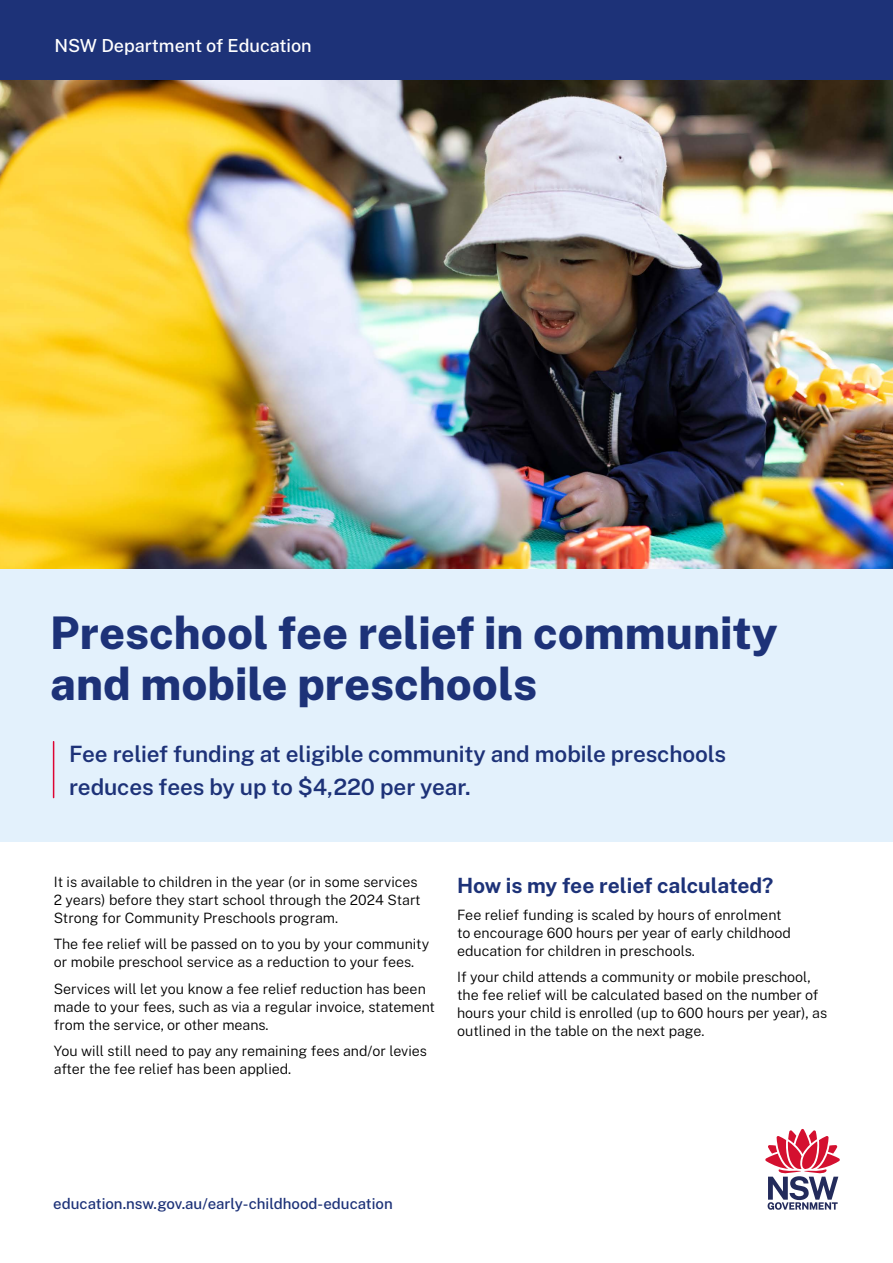
<style>
.page{position:relative;width:893px;height:1263px;background:#fff}
.page>*{position:absolute;margin:0;border:0;box-sizing:border-box;transform-origin:0 0}
.Heading_H1{font:800 45px/51px "Public Sans";color:#1d3278}
.Subheading_H2{font:600 22.5px/33px "Public Sans";letter-spacing:-.005em;color:#1d3278}
.t1{font:700 21px "Public Sans";letter-spacing:-.005em;color:#1d3278}
.t2{font:500 18px "Public Sans";color:#fff}
.t3{font:500 15px "Public Sans";color:#1d3278}
.t4{font:300 14.25px/18px "Public Sans";color:#000}
</style>
<div class="page">
<img style="left:0;top:79px;width:893px;height:490px">
<div style="left:0;top:569px;width:893px;height:272px;background:#e3f1fc"></div>
<hr style="left:53px;top:742px;width:1px;height:55px;background:#dd0432">
<div style="left:0;top:0;width:893px;height:79px;background:#1d3278"></div>
<svg style="left:765px;top:1129px;width:75px;height:81px"></svg>
<p class="t2" style="left:54px;top:33px;width:259px">NSW Department of Education</p>
<h1 class="Heading_H1" style="left:50px;top:604px;width:729px">Preschool fee relief in community and mobile preschools</h1>
<h2 class="Subheading_H2" style="left:69px;top:735px;width:659px">Fee relief funding at eligible community and mobile preschools reduces fees by up to $4,220 per year.</h2>
<p class="t4" style="left:54px;top:872px;width:368px">It is available to children in the year (or in some services<br>2 years) before they start school through the 2024 Start<br>Strong for Community Preschools program.</p>
<p class="t4" style="left:54px;top:935px;width:377px">The fee relief will be passed on to you by your community or mobile preschool service as a reduction to your fees.</p>
<p class="t4" style="left:54px;top:979px;width:383px">Services will let you know a fee relief reduction has been made to your fees, such as via a regular invoice, statement from the service, or other means.</p>
<p class="t4" style="left:54px;top:1042px;width:375px">You will still need to pay any remaining fees and/or levies after the fee relief has been applied.</p>
<p class="t1" style="left:457px;top:870px;width:318px">How is my fee relief calculated?</p>
<p class="t4" style="left:457px;top:905px;width:335px">Fee relief funding is scaled by hours of enrolment to encourage 600 hours per year of early childhood education for children in preschools.</p>
<p class="t4" style="left:457px;top:967px;width:371px">If your child attends a community or mobile preschool, the fee relief will be calculated based on the number of hours your child is enrolled (up to 600 hours per year), as outlined in the table on the next page.</p>
<p class="t3" style="left:53px;top:1192px;width:341px">education.nsw.gov.au/early-childhood-education</p>
</div>
